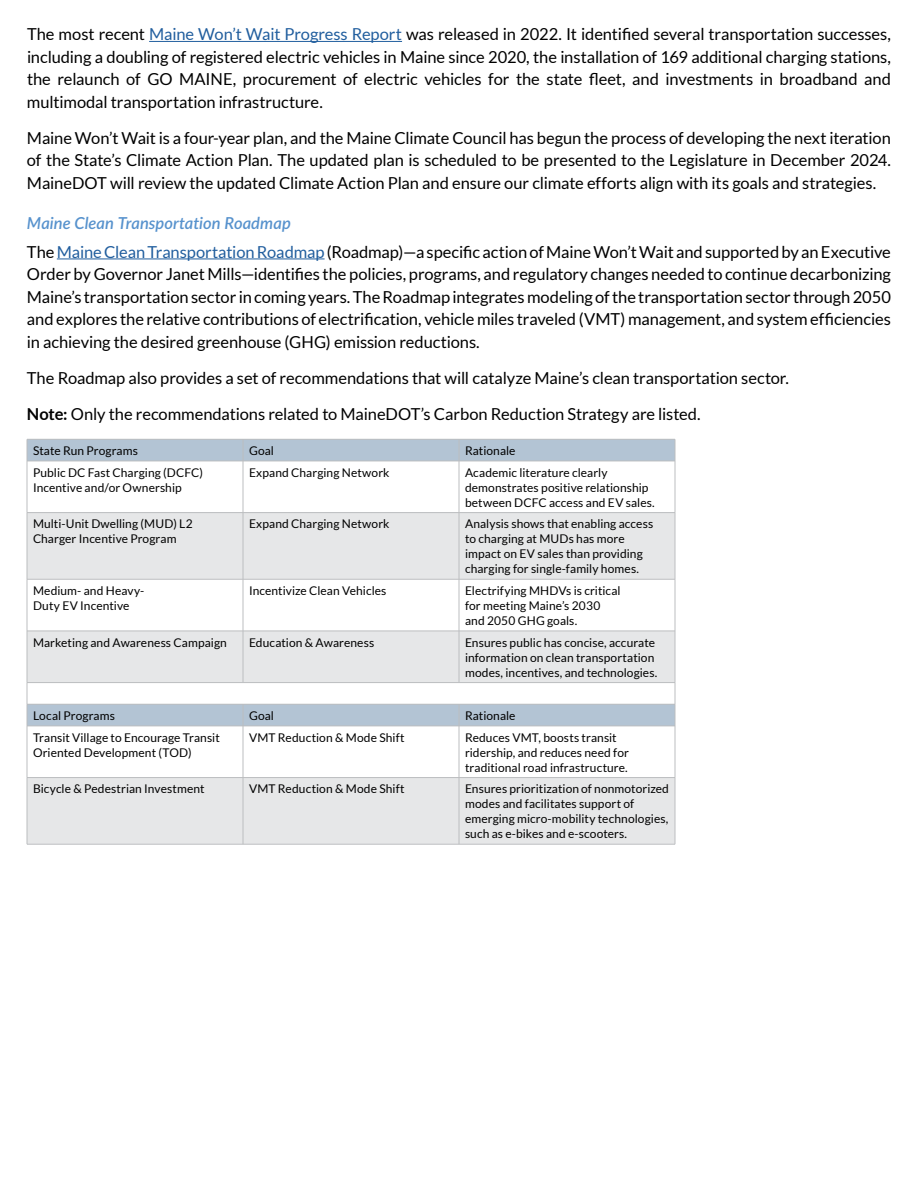
<style>
.page{position:relative;width:918px;height:1188px;background:#fff}
.page>*{position:absolute;margin:0;border:0;box-sizing:border-box;transform-origin:0 0}
.t1{font:16.5px/22.5px "Lato";letter-spacing:-.005em;color:#000}
.t2{font:italic 600 16.5px "Lato";letter-spacing:.005em;color:#5792cd}
.t3{font:12px/15px "Lato";letter-spacing:.005em;color:#000}
.s1{color:#215e9e}
.s2{font-weight:700}
</style>
<div class="page">
<div style="left:459px;top:513px;width:216px;height:66px;background:#e6e7e8"></div>
<hr style="left:149px;top:41px;width:253px;height:1px;background:#215e9e">
<hr style="left:57px;top:258px;width:268px;height:1px;background:#215e9e">
<div style="left:27px;top:439px;width:216px;height:22px;background:#b3c4d4"></div>
<div style="left:243px;top:439px;width:216px;height:22px;background:#b3c4d4"></div>
<div style="left:459px;top:439px;width:216px;height:22px;background:#b3c4d4"></div>
<div style="left:27px;top:704px;width:216px;height:22px;background:#b3c4d4"></div>
<div style="left:243px;top:704px;width:216px;height:22px;background:#b3c4d4"></div>
<div style="left:459px;top:704px;width:216px;height:22px;background:#b3c4d4"></div>
<div style="left:27px;top:513px;width:216px;height:66px;background:#e6e7e8"></div>
<div style="left:243px;top:513px;width:216px;height:66px;background:#e6e7e8"></div>
<div style="left:27px;top:631px;width:216px;height:52px;background:#e6e7e8"></div>
<div style="left:243px;top:631px;width:216px;height:52px;background:#e6e7e8"></div>
<div style="left:459px;top:631px;width:216px;height:52px;background:#e6e7e8"></div>
<div style="left:27px;top:778px;width:216px;height:66px;background:#e6e7e8"></div>
<div style="left:243px;top:778px;width:216px;height:66px;background:#e6e7e8"></div>
<div style="left:459px;top:778px;width:216px;height:66px;background:#e6e7e8"></div>
<hr style="left:27px;top:439px;width:216px;height:1px;background:#bcbec0">
<svg style="left:27px;top:440px;width:1px;height:21px"></svg>
<hr style="left:243px;top:439px;width:216px;height:1px;background:#bcbec0">
<svg style="left:243px;top:440px;width:1px;height:21px"></svg>
<hr style="left:459px;top:439px;width:216px;height:1px;background:#bcbec0">
<svg style="left:459px;top:440px;width:1px;height:21px"></svg>
<svg style="left:675px;top:439px;width:1px;height:22px"></svg>
<hr style="left:27px;top:461px;width:216px;height:1px;background:#bcbec0">
<hr style="left:27px;top:461px;width:1px;height:52px;background:#bcbec0">
<hr style="left:243px;top:461px;width:216px;height:1px;background:#bcbec0">
<hr style="left:243px;top:461px;width:1px;height:52px;background:#bcbec0">
<hr style="left:459px;top:461px;width:216px;height:1px;background:#bcbec0">
<hr style="left:459px;top:461px;width:1px;height:52px;background:#bcbec0">
<hr style="left:675px;top:461px;width:1px;height:52px;background:#bcbec0">
<hr style="left:27px;top:512px;width:216px;height:1px;background:#bcbec0">
<hr style="left:27px;top:513px;width:1px;height:66px;background:#bcbec0">
<hr style="left:243px;top:512px;width:216px;height:1px;background:#bcbec0">
<hr style="left:243px;top:513px;width:1px;height:66px;background:#bcbec0">
<hr style="left:459px;top:512px;width:216px;height:1px;background:#bcbec0">
<hr style="left:459px;top:513px;width:1px;height:66px;background:#bcbec0">
<hr style="left:675px;top:513px;width:1px;height:66px;background:#bcbec0">
<hr style="left:27px;top:579px;width:216px;height:1px;background:#bcbec0">
<hr style="left:27px;top:579px;width:1px;height:52px;background:#bcbec0">
<hr style="left:243px;top:579px;width:216px;height:1px;background:#bcbec0">
<hr style="left:243px;top:579px;width:1px;height:52px;background:#bcbec0">
<hr style="left:459px;top:579px;width:216px;height:1px;background:#bcbec0">
<hr style="left:459px;top:579px;width:1px;height:52px;background:#bcbec0">
<hr style="left:675px;top:579px;width:1px;height:52px;background:#bcbec0">
<hr style="left:27px;top:704px;width:216px;height:1px;background:#bcbec0">
<svg style="left:27px;top:683px;width:1px;height:43px"></svg>
<hr style="left:243px;top:704px;width:216px;height:1px;background:#bcbec0">
<svg style="left:243px;top:705px;width:1px;height:21px"></svg>
<hr style="left:459px;top:704px;width:216px;height:1px;background:#bcbec0">
<svg style="left:459px;top:705px;width:1px;height:21px"></svg>
<svg style="left:675px;top:683px;width:1px;height:43px"></svg>
<hr style="left:27px;top:726px;width:216px;height:1px;background:#bcbec0">
<hr style="left:27px;top:726px;width:1px;height:52px;background:#bcbec0">
<hr style="left:243px;top:726px;width:216px;height:1px;background:#bcbec0">
<hr style="left:243px;top:726px;width:1px;height:52px;background:#bcbec0">
<hr style="left:459px;top:726px;width:216px;height:1px;background:#bcbec0">
<hr style="left:459px;top:726px;width:1px;height:52px;background:#bcbec0">
<hr style="left:675px;top:726px;width:1px;height:52px;background:#bcbec0">
<hr style="left:27px;top:631px;width:216px;height:1px;background:#bcbec0">
<hr style="left:27px;top:631px;width:1px;height:52px;background:#bcbec0">
<hr style="left:27px;top:682px;width:216px;height:1px;background:#bcbec0">
<hr style="left:243px;top:631px;width:216px;height:1px;background:#bcbec0">
<hr style="left:243px;top:631px;width:1px;height:52px;background:#bcbec0">
<hr style="left:243px;top:682px;width:216px;height:1px;background:#bcbec0">
<hr style="left:459px;top:631px;width:216px;height:1px;background:#bcbec0">
<hr style="left:459px;top:631px;width:1px;height:52px;background:#bcbec0">
<hr style="left:675px;top:631px;width:1px;height:52px;background:#bcbec0">
<hr style="left:459px;top:682px;width:216px;height:1px;background:#bcbec0">
<hr style="left:27px;top:777px;width:216px;height:1px;background:#bcbec0">
<hr style="left:27px;top:778px;width:1px;height:66px;background:#bcbec0">
<hr style="left:27px;top:844px;width:216px;height:1px;background:#bcbec0">
<hr style="left:243px;top:777px;width:216px;height:1px;background:#bcbec0">
<hr style="left:243px;top:778px;width:1px;height:66px;background:#bcbec0">
<hr style="left:243px;top:844px;width:216px;height:1px;background:#bcbec0">
<hr style="left:459px;top:777px;width:216px;height:1px;background:#bcbec0">
<hr style="left:459px;top:778px;width:1px;height:66px;background:#bcbec0">
<hr style="left:675px;top:778px;width:1px;height:66px;background:#bcbec0">
<hr style="left:459px;top:844px;width:216px;height:1px;background:#bcbec0">
<p class="t1" style="left:27px;top:23px;width:866px">The most recent <span class="s1">Maine Won’t Wait Progress Report</span> was released in 2022. It identified several transportation successes, including a doubling of registered electric vehicles in Maine since 2020, the installation of 169 additional charging stations,</p>
<p class="t1" style="left:27px;top:68px;width:865px">the relaunch of GO MAINE, procurement of electric vehicles for the state fleet, and investments in broadband and</p>
<p class="t1" style="left:27px;top:90px;width:297px">multimodal transportation infrastructure.</p>
<p class="t1" style="left:27px;top:126px;width:866px;text-align:justify">Maine Won’t Wait is a four-year plan, and the Maine Climate Council has begun the process of developing the next iteration of the State’s Climate Action Plan. The updated plan is scheduled to be presented to the Legislature in December 2024.<br>MaineDOT will review the updated Climate Action Plan and ensure our climate efforts align with its goals and strategies.</p>
<h4 class="t2" style="left:27px;top:211px;width:265px">Maine Clean Transportation Roadmap</h4>
<p class="t1" style="left:27px;top:240px;width:865px">The <span class="s1">Maine Clean Transportation Roadmap</span> (Roadmap)—a specific actionofMaineWon’tWait andsupportedby anExecutive<br>Order by Governor Janet Mills—identifies the policies, programs, and regulatory changes needed to continue decarbonizing</p>
<p class="t1" style="left:27px;top:286px;width:866px">Maine’s transportation sector in coming years. The Roadmap integrates modeling of the transportation sector through 2050</p>
<p class="t1" style="left:27px;top:308px;width:865px">and explores the relative contributions of electrification, vehicle miles traveled (VMT) management, and system efficiencies</p>
<p class="t1" style="left:27px;top:331px;width:454px">in achieving the desired greenhouse (GHG) emission reductions.</p>
<p class="t1" style="left:27px;top:367px;width:763px">The Roadmap also provides a set of recommendations that will catalyze Maine’s clean transportation sector.</p>
<p class="t1" style="left:27px;top:403px;width:675px"><span class="s2">Note:</span> Only the recommendations related to MaineDOT’s Carbon Reduction Strategy are listed.</p>
<p class="t3" style="left:33px;top:443px;width:106px">State Run Programs</p>
<p class="t3" style="left:249px;top:443px;width:27px">Goal</p>
<p class="t3" style="left:465px;top:443px;width:52px">Rationale</p>
<p class="t3" style="left:33px;top:465px;width:172px">Public DC Fast Charging (DCFC)<br>Incentive and/or Ownership</p>
<p class="t3" style="left:249px;top:465px;width:142px">Expand Charging Network</p>
<p class="t3" style="left:465px;top:465px;width:191px">Academic literature clearly demonstrates positive relationship between DCFC access and EV sales.</p>
<p class="t3" style="left:33px;top:516px;width:161px">Multi-Unit Dwelling (MUD) L2<br>Charger Incentive Program</p>
<p class="t3" style="left:249px;top:516px;width:142px">Expand Charging Network</p>
<p class="t3" style="left:465px;top:516px;width:190px">Analysis shows that enabling access to charging at MUDs has more impact on EV sales than providing charging for single-family homes.</p>
<p class="t3" style="left:33px;top:583px;width:113px">Medium- and Heavy-<br>Duty EV Incentive</p>
<p class="t3" style="left:249px;top:583px;width:139px">Incentivize Clean Vehicles</p>
<p class="t3" style="left:465px;top:583px;width:157px">Electrifying MHDVs is critical for meeting Maine’s 2030 and 2050 GHG goals.</p>
<p class="t3" style="left:33px;top:635px;width:195px">Marketing and Awareness Campaign</p>
<p class="t3" style="left:249px;top:635px;width:127px">Education &amp; Awareness</p>
<p class="t3" style="left:465px;top:635px;width:194px">Ensures public has concise, accurate information on clean transportation modes, incentives, and technologies.</p>
<p class="t3" style="left:33px;top:708px;width:84px">Local Programs</p>
<p class="t3" style="left:249px;top:708px;width:27px">Goal</p>
<p class="t3" style="left:465px;top:708px;width:52px">Rationale</p>
<p class="t3" style="left:33px;top:730px;width:188px">Transit Village to Encourage Transit<br>Oriented Development (TOD)</p>
<p class="t3" style="left:249px;top:730px;width:157px">VMT Reduction &amp; Mode Shift</p>
<p class="t3" style="left:465px;top:730px;width:165px">Reduces VMT, boosts transit ridership, and reduces need for traditional road infrastructure.</p>
<p class="t3" style="left:33px;top:781px;width:173px">Bicycle &amp; Pedestrian Investment</p>
<p class="t3" style="left:249px;top:781px;width:157px">VMT Reduction &amp; Mode Shift</p>
<p class="t3" style="left:465px;top:781px;width:205px">Ensures prioritization of nonmotorized modes and facilitates support of emerging micro-mobility technologies, such as e-bikes and e-scooters.</p>
</div>
